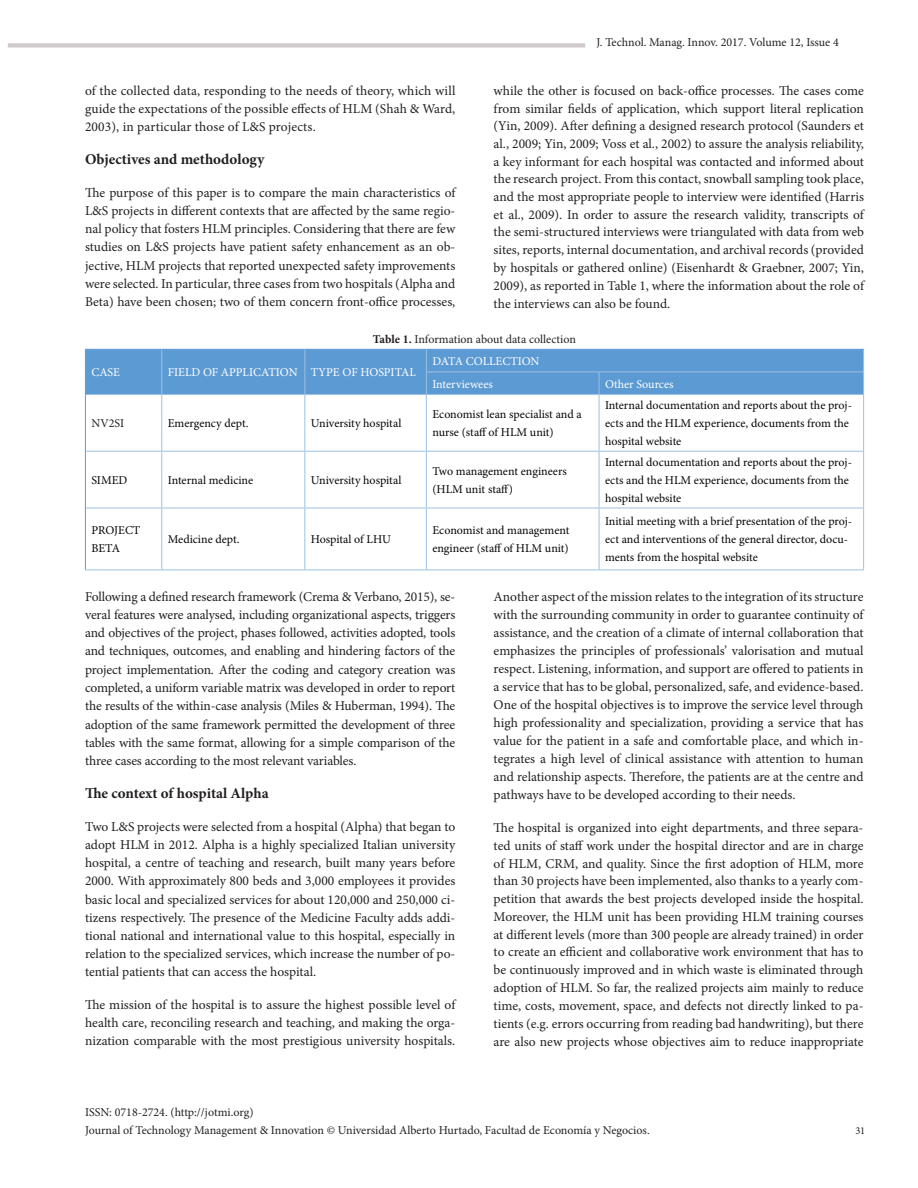
<style>
.page{position:relative;width:918px;height:1188px;background:#fff}
.page>*{position:absolute;margin:0;border:0;box-sizing:border-box;transform-origin:0 0}
.t1{font:700 15px "Minion Pro";color:#231f20}
.t2{font:13.5px/17.9px "Minion Pro";color:#231f20;text-align:justify}
.t3{font:12px/18px "Minion Pro";color:#040503}
.t4{font:12px/18px "Minion Pro";color:#231f20}
.t5{font:12px/22.6px "Minion Pro";color:#fff}
.t6{font:10.5px "Minion Pro";color:#231f20}
.s1{font-weight:700}
</style>
<div class="page">
<div style="left:8px;top:43px;width:577px;height:5px;background:#d0cacc"></div>
<hr style="left:161px;top:395px;width:1px;height:56px;background:#9cc1e4">
<hr style="left:304px;top:395px;width:1px;height:56px;background:#9cc1e4">
<hr style="left:426px;top:395px;width:1px;height:56px;background:#9cc1e4">
<hr style="left:599px;top:395px;width:1px;height:56px;background:#9cc1e4">
<hr style="left:863px;top:395px;width:1px;height:56px;background:#9cc1e4">
<hr style="left:86px;top:451px;width:76px;height:1px;background:#9cc1e4">
<hr style="left:162px;top:451px;width:143px;height:1px;background:#9cc1e4">
<hr style="left:161px;top:452px;width:1px;height:56px;background:#9cc1e4">
<hr style="left:305px;top:451px;width:121px;height:1px;background:#9cc1e4">
<hr style="left:304px;top:452px;width:1px;height:56px;background:#9cc1e4">
<hr style="left:426px;top:451px;width:173px;height:1px;background:#9cc1e4">
<hr style="left:426px;top:452px;width:1px;height:56px;background:#9cc1e4">
<hr style="left:599px;top:451px;width:265px;height:1px;background:#9cc1e4">
<hr style="left:599px;top:452px;width:1px;height:56px;background:#9cc1e4">
<hr style="left:863px;top:452px;width:1px;height:56px;background:#9cc1e4">
<hr style="left:86px;top:508px;width:76px;height:1px;background:#9cc1e4">
<hr style="left:162px;top:508px;width:143px;height:1px;background:#9cc1e4">
<hr style="left:161px;top:508px;width:1px;height:62px;background:#9cc1e4">
<hr style="left:305px;top:508px;width:121px;height:1px;background:#9cc1e4">
<hr style="left:304px;top:508px;width:1px;height:62px;background:#9cc1e4">
<hr style="left:426px;top:508px;width:173px;height:1px;background:#9cc1e4">
<hr style="left:426px;top:508px;width:1px;height:62px;background:#9cc1e4">
<hr style="left:599px;top:508px;width:265px;height:1px;background:#9cc1e4">
<hr style="left:599px;top:508px;width:1px;height:62px;background:#9cc1e4">
<hr style="left:863px;top:508px;width:1px;height:62px;background:#9cc1e4">
<hr style="left:85px;top:570px;width:77px;height:1px;background:#9cc1e4">
<hr style="left:162px;top:570px;width:143px;height:1px;background:#9cc1e4">
<hr style="left:305px;top:570px;width:121px;height:1px;background:#9cc1e4">
<hr style="left:426px;top:570px;width:173px;height:1px;background:#9cc1e4">
<hr style="left:599px;top:570px;width:265px;height:1px;background:#9cc1e4">
<div style="left:85px;top:349px;width:779px;height:46px;background:#5c9ad3"></div>
<hr style="left:426px;top:372px;width:173px;height:1px;background:#9cc1e4">
<hr style="left:599px;top:372px;width:265px;height:1px;background:#9cc1e4">
<hr style="left:85px;top:395px;width:1px;height:56px;background:#5c9ad3">
<hr style="left:85px;top:451px;width:1px;height:57px;background:#5c9ad3">
<hr style="left:85px;top:508px;width:1px;height:62px;background:#5c9ad3">
<p class="t4" style="left:596px;top:33px;width:244px">J. Technol. Manag. Innov. 2017. Volume 12, Issue 4</p>
<p class="t2" style="left:494px;top:82px;width:372px">while the other is focused on back-office processes. The cases come from similar fields of application, which support literal replication (Yin, 2009). After defining a designed research protocol (Saunders et al., 2009; Yin, 2009; Voss et al., 2002) to assure the analysis reliability, a key informant for each hospital was contacted and informed about the research project. From this contact, snowball sampling took place, and the most appropriate people to interview were identified (Harris et al., 2009). In order to assure the research validity, transcripts of the semi-structured interviews were triangulated with data from web sites, reports, internal documentation, and archival records (provided by hospitals or gathered online) (Eisenhardt &amp; Graebner, 2007; Yin, 2009), as reported in Table 1, where the information about the role of the interviews can also be found.</p>
<p class="t4" style="left:373px;top:330px;width:205px"><span class="s1">Table 1.</span> Information about data collection</p>
<p class="t2" style="left:85px;top:82px;width:372px">of the collected data, responding to the needs of theory, which will guide the expectations of the possible effects of HLM (Shah &amp; Ward, 2003), in particular those of L&amp;S projects.</p>
<p class="t1" style="left:85px;top:148px;width:181px">Objectives and methodology</p>
<p class="t2" style="left:85px;top:183px;width:372px">The purpose of this paper is to compare the main characteristics of L&amp;S projects in different contexts that are affected by the same regio&shy;nal policy that fosters HLM principles. Considering that there are few studies on L&amp;S projects have patient safety enhancement as an ob&shy;jective, HLM projects that reported unexpected safety improvements were selected. In particular, three cases from two hospitals (Alpha and Beta) have been chosen; two of them concern front-office processes,</p>
<p class="t5" style="left:91px;top:361px;width:30px">CASE</p>
<p class="t5" style="left:168px;top:361px;width:250px">FIELD OF APPLICATION TYPE OF HOSPITAL</p>
<p class="t5" style="left:432px;top:350px;width:109px">DATA COLLECTION<br>Interviewees</p>
<p class="t5" style="left:605px;top:372px;width:70px">Other Sources</p>
<p class="t4" style="left:91px;top:414px;width:34px">NV2SI</p>
<p class="t3" style="left:168px;top:414px;width:82px">Emergency dept.</p>
<p class="t3" style="left:311px;top:414px;width:92px">University hospital</p>
<p class="t3" style="left:432px;top:405px;width:151px">Economist lean specialist and a nurse (staff of HLM unit)</p>
<p class="t3" style="left:605px;top:396px;width:248px">Internal documentation and reports about the proj&shy;ects and the HLM experience, documents from the hospital website</p>
<p class="t3" style="left:91px;top:471px;width:37px">SIMED</p>
<p class="t3" style="left:168px;top:471px;width:87px">Internal medicine</p>
<p class="t3" style="left:311px;top:471px;width:92px">University hospital</p>
<p class="t3" style="left:432px;top:462px;width:136px">Two management engineers (HLM unit staff)</p>
<p class="t3" style="left:605px;top:453px;width:248px">Internal documentation and reports about the proj&shy;ects and the HLM experience, documents from the hospital website</p>
<p class="t3" style="left:91px;top:522px;width:50px">PROJECT<br>BETA</p>
<p class="t3" style="left:168px;top:531px;width:73px">Medicine dept.</p>
<p class="t3" style="left:311px;top:531px;width:82px">Hospital of LHU</p>
<p class="t3" style="left:432px;top:522px;width:139px">Economist and management engineer (staff of HLM unit)</p>
<p class="t3" style="left:605px;top:513px;width:249px">Initial meeting with a brief presentation of the proj&shy;ect and interventions of the general director, docu&shy;ments from the hospital website</p>
<p class="t2" style="left:85px;top:587px;width:372px;line-height:18.3px">Following a defined research framework (Crema &amp; Verbano, 2015), se&shy;veral features were analysed, including organizational aspects, triggers and objectives of the project, phases followed, activities adopted, tools and techniques, outcomes, and enabling and hindering factors of the project implementation. After the coding and category creation was completed, a uniform variable matrix was developed in order to report the results of the within-case analysis (Miles &amp; Huberman, 1994). The adoption of the same framework permitted the development of three tables with the same format, allowing for a simple comparison of the three cases according to the most relevant variables.</p>
<p class="t1" style="left:85px;top:783px;width:185px">The context of hospital Alpha</p>
<p class="t2" style="left:85px;top:818px;width:372px">Two L&amp;S projects were selected from a hospital (Alpha) that began to adopt HLM in 2012. Alpha is a highly specialized Italian university hospital, a centre of teaching and research, built many years before 2000. With approximately 800 beds and 3,000 employees it provides basic local and specialized services for about 120,000 and 250,000 ci&shy;tizens respectively. The presence of the Medicine Faculty adds addi&shy;tional national and international value to this hospital, especially in relation to the specialized services, which increase the number of po&shy;tential patients that can access the hospital.</p>
<p class="t2" style="left:85px;top:996px;width:372px">The mission of the hospital is to assure the highest possible level of health care, reconciling research and teaching, and making the orga&shy;nization comparable with the most prestigious university hospitals.</p>
<p class="t2" style="left:494px;top:588px;width:371px">Another aspect of the mission relates to the integration of its structure with the surrounding community in order to guarantee continuity of assistance, and the creation of a climate of internal collaboration that emphasizes the principles of professionals’ valorisation and mutual respect. Listening, information, and support are offered to patients in a service that has to be global, personalized, safe, and evidence-based.<br>One of the hospital objectives is to improve the service level through high professionality and specialization, providing a service that has value for the patient in a safe and comfortable place, and which in&shy;tegrates a high level of clinical assistance with attention to human and relationship aspects. Therefore, the patients are at the centre and pathways have to be developed according to their needs.</p>
<p class="t2" style="left:494px;top:819px;width:371px">The hospital is organized into eight departments, and three separa&shy;ted units of staff work under the hospital director and are in charge of HLM, CRM, and quality. Since the first adoption of HLM, more than 30 projects have been implemented, also thanks to a yearly com&shy;petition that awards the best projects developed inside the hospital.<br>Moreover, the HLM unit has been providing HLM training courses at different levels (more than 300 people are already trained) in order to create an efficient and collaborative work environment that has to be continuously improved and in which waste is eliminated through adoption of HLM. So far, the realized projects aim mainly to reduce time, costs, movement, space, and defects not directly linked to pa&shy;tients (e.g. errors occurring from reading bad handwriting), but there are also new projects whose objectives aim to reduce inappropriate</p>
<p class="t4" style="left:85px;top:1103px;width:566px">ISSN: 0718-2724. (http://jotmi.org)<br>Journal of Technology Management &amp; Innovation © Universidad Alberto Hurtado, Facultad de Economía y Negocios.</p>
<p class="t6" style="left:855px;top:1124px;width:11px">31</p>
</div>
